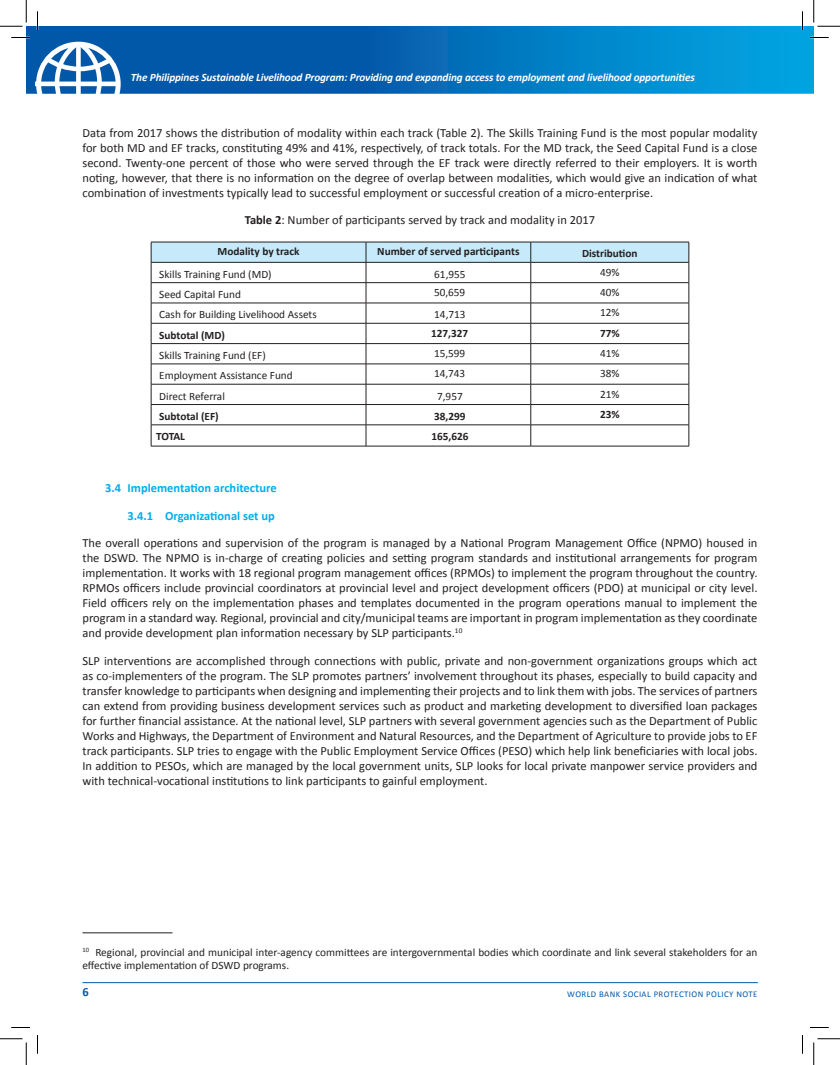
<style>
.page{position:relative;width:840px;height:1065px;background:#fff}
.page>*{position:absolute;margin:0;border:0;box-sizing:border-box;transform-origin:0 0}
.t1{font:12.5px/15px "Calibri";color:#231f20;text-align:justify}
.t2{font:700 12.5px "Calibri";color:#00aeef}
.t3{font:700 12.5px "Calibri";color:#0157a8}
.t4{font:11.25px/13.5px "Calibri";color:#231f20}
.t5{font:italic 700 11.25px "Calibri";letter-spacing:-.015em;color:#fff}
.t6{font:700 11.25px "Calibri";color:#231f20}
.t7{font:8.75px "Calibri";letter-spacing:.05em;color:#0157a8}
.s1{font-weight:700}
</style>
<div class="page">
<svg style="left:26px;top:26px;width:788px;height:68px;background:#0273bc"></svg>
<hr style="left:82px;top:982px;width:676px;height:1px;background:#0157a8">
<div style="left:36px;top:42px;width:85px;height:84px;border:5px solid #fff;border-radius:50%"></div>
<hr style="left:35px;top:82px;width:85px;height:4px;background:#fff">
<svg style="left:41px;top:37px;width:75px;height:66px"></svg>
<div style="left:76px;top:44px;width:5px;height:84px;background:#fff"></div>
<hr style="left:82px;top:933px;width:90px;height:1px;background:#231f20">
<svg style="left:151px;top:242px;width:539px;height:204px"></svg>
<hr style="left:151px;top:446px;width:215px;height:1px;background:#231f20">
<hr style="left:366px;top:446px;width:165px;height:1px;background:#231f20">
<hr style="left:531px;top:446px;width:158px;height:1px;background:#231f20">
<svg style="left:11px;top:37px;width:19px;height:1px"></svg>
<svg style="left:810px;top:37px;width:19px;height:1px"></svg>
<svg style="left:11px;top:1027px;width:19px;height:1px"></svg>
<svg style="left:810px;top:1027px;width:19px;height:1px"></svg>
<svg style="left:37px;top:11px;width:1px;height:19px"></svg>
<svg style="left:37px;top:1035px;width:1px;height:19px"></svg>
<svg style="left:802px;top:11px;width:1px;height:19px"></svg>
<svg style="left:802px;top:1035px;width:1px;height:19px"></svg>
<svg style="left:0;top:0;width:27px;height:27px"></svg>
<svg style="left:0;top:1039px;width:27px;height:26px"></svg>
<svg style="left:814px;top:0;width:26px;height:27px"></svg>
<svg style="left:814px;top:1039px;width:26px;height:26px"></svg>
<p class="t5" style="left:131px;top:71px;width:565px">The Philippines Sustainable Livelihood Program: Providing and expanding access to employment and livelihood opportunities</p>
<p class="t1" style="left:82px;top:125px;width:677px">Data from 2017 shows the distribution of modality within each track (Table 2). The Skills Training Fund is the most popular modality for both MD and EF tracks, constituting 49% and 41%, respectively, of track totals. For the MD track, the Seed Capital Fund is a close second. Twenty-one percent of those who were served through the EF track were directly referred to their employers. It is worth noting, however, that there is no information on the degree of overlap between modalities, which would give an indication of what combination of investments typically lead to successful employment or successful creation of a micro-enterprise.</p>
<p class="t1" style="left:245px;top:212px;width:352px"><span class="s1">Table 2</span>: Number of participants served by track and modality in 2017</p>
<p class="t6" style="left:218px;top:245px;width:83px">Modality by track</p>
<p class="t6" style="left:377px;top:245px;width:144px">Number of served participants</p>
<p class="t6" style="left:582px;top:247px;width:57px">Distribution</p>
<p class="t4" style="left:159px;top:267px;width:114px">Skills Training Fund (MD)</p>
<p class="t4" style="left:434px;top:267px;width:33px">61,955</p>
<p class="t4" style="left:600px;top:265px;width:21px">49%</p>
<p class="t4" style="left:159px;top:287px;width:83px">Seed Capital Fund</p>
<p class="t4" style="left:434px;top:285px;width:33px">50,659</p>
<p class="t4" style="left:600px;top:285px;width:21px">40%</p>
<p class="t4" style="left:159px;top:307px;width:159px">Cash for Building Livelihood Assets</p>
<p class="t4" style="left:434px;top:307px;width:33px">14,713</p>
<p class="t4" style="left:600px;top:305px;width:21px">12%</p>
<p class="t6" style="left:159px;top:328px;width:67px">Subtotal (MD)</p>
<p class="t6" style="left:431px;top:326px;width:39px">127,327</p>
<p class="t6" style="left:600px;top:326px;width:21px">77%</p>
<p class="t4" style="left:159px;top:348px;width:108px">Skills Training Fund (EF)</p>
<p class="t4" style="left:434px;top:346px;width:33px">15,599</p>
<p class="t4" style="left:600px;top:346px;width:21px">41%</p>
<p class="t4" style="left:159px;top:368px;width:135px">Employment Assistance Fund</p>
<p class="t4" style="left:434px;top:366px;width:33px">14,743</p>
<p class="t4" style="left:600px;top:366px;width:21px">38%</p>
<p class="t4" style="left:159px;top:389px;width:67px">Direct Referral</p>
<p class="t4" style="left:437px;top:389px;width:27px">7,957</p>
<p class="t4" style="left:600px;top:387px;width:21px">21%</p>
<p class="t6" style="left:159px;top:409px;width:61px">Subtotal (EF)</p>
<p class="t6" style="left:434px;top:409px;width:33px">38,299</p>
<p class="t6" style="left:600px;top:407px;width:21px">23%</p>
<p class="t6" style="left:156px;top:429px;width:30px">TOTAL</p>
<p class="t6" style="left:431px;top:429px;width:39px">165,626</p>
<p class="t2" style="left:105px;top:480px;width:173px">3.4 Implementation architecture</p>
<p class="t2" style="left:128px;top:508px;width:149px">3.4.1 Organizational set up</p>
<p class="t1" style="left:82px;top:535px;width:677px">The overall operations and supervision of the program is managed by a National Program Management Office (NPMO) housed in the DSWD. The NPMO is in-charge of creating policies and setting program standards and institutional arrangements for program implementation. It works with 18 regional program management offices (RPMOs) to implement the program throughout the country.<br>RPMOs officers include provincial coordinators at provincial level and project development officers (PDO) at municipal or city level.<br>Field officers rely on the implementation phases and templates documented in the program operations manual to implement the program in a standard way. Regional, provincial and city/municipal teams are important in program implementation as they coordinate and provide development plan information necessary by SLP participants.<sup>10</sup></p>
<p class="t1" style="left:82px;top:653px;width:677px">SLP interventions are accomplished through connections with public, private and non-government organizations groups which act as co-implementers of the program. The SLP promotes partners’ involvement throughout its phases, especially to build capacity and transfer knowledge to participants when designing and implementing their projects and to link them with jobs. The services of partners can extend from providing business development services such as product and marketing development to diversified loan packages for further financial assistance. At the national level, SLP partners with several government agencies such as the Department of Public Works and Highways, the Department of Environment and Natural Resources, and the Department of Agriculture to provide jobs to EF track participants. SLP tries to engage with the Public Employment Service Offices (PESO) which help link beneficiaries with local jobs.<br>In addition to PESOs, which are managed by the local government units, SLP looks for local private manpower service providers and with technical-vocational institutions to link participants to gainful employment.</p>
<p class="t4" style="left:82px;top:944px;width:676px"><sup>10</sup> Regional, provincial and municipal inter-agency committees are intergovernmental bodies which coordinate and link several stakeholders for an effective implementation of DSWD programs.</p>
<p class="t3" style="left:82px;top:984px;width:8px">6</p>
<p class="t7" style="left:567px;top:988px;width:192px">WORLD BANK SOCIAL PROTECTION POLICY NOTE</p>
</div>
